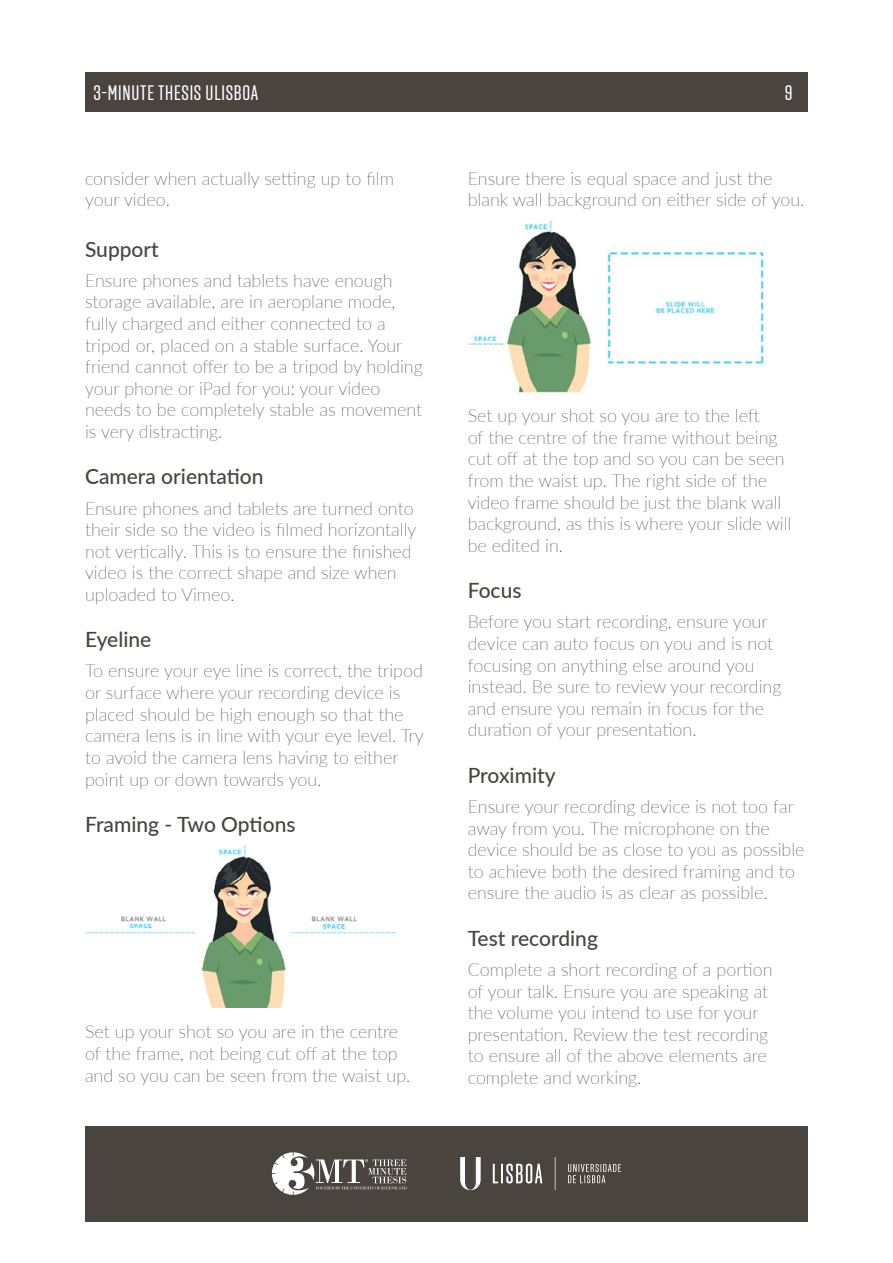
<style>
.page{position:relative;width:893px;height:1263px;background:#fff}
.page>*{position:absolute;margin:0;border:0;box-sizing:border-box;transform-origin:0 0}
.t1{font:500 21px "Lato";color:#4a443e}
.t2{font:21px "Solido Compressed";letter-spacing:.035em;color:#fff}
.t3{font:100 18px/21.6px "Lato";color:#4a443e}
</style>
<div class="page">
<div style="left:85px;top:72px;width:723px;height:40px;background:#4a443e"></div>
<div style="left:85px;top:1125px;width:723px;height:96px;background:#4a443e"></div>
<svg style="left:272px;top:1152px;width:135px;height:43px"></svg>
<svg style="left:460px;top:1157px;width:161px;height:33px"></svg>
<img style="left:468px;top:220px;width:297px;height:173px">
<img style="left:85px;top:845px;width:310px;height:163px">
<p class="t2" style="left:94px;top:81px;width:166px">3-MINUTE THESIS ULISBOA</p>
<p class="t2" style="left:785px;top:81px;width:9px">9</p>
<p class="t3" style="left:85px;top:167px;width:310px">consider when actually setting up to film your video.</p>
<p class="t1" style="left:85px;top:234px;width:75px">Support</p>
<p class="t3" style="left:85px;top:269px;width:339px">Ensure phones and tablets have enough storage available, are in aeroplane mode, fully charged and either connected to a tripod or, placed on a stable surface. Your friend cannot offer to be a tripod by holding your phone or iPad for you: your video needs to be completely stable as movement is very distracting.</p>
<p class="t1" style="left:85px;top:462px;width:180px">Camera orientation</p>
<p class="t3" style="left:85px;top:497px;width:333px">Ensure phones and tablets are turned onto their side so the video is filmed horizontally not vertically. This is to ensure the finished video is the correct shape and size when uploaded to Vimeo.</p>
<p class="t1" style="left:85px;top:625px;width:68px">Eyeline</p>
<p class="t3" style="left:85px;top:660px;width:340px">To ensure your eye line is correct, the tripod or surface where your recording device is placed should be high enough so that the camera lens is in line with your eye level. Try to avoid the camera lens having to either point up or down towards you.</p>
<p class="t1" style="left:85px;top:809px;width:212px">Framing - Two Options</p>
<p class="t3" style="left:85px;top:1021px;width:327px">Set up your shot so you are in the centre of the frame, not being cut off at the top and so you can be seen from the waist up.</p>
<p class="t3" style="left:468px;top:167px;width:338px">Ensure there is equal space and just the blank wall background on either side of you.</p>
<p class="t3" style="left:468px;top:404px;width:325px">Set up your shot so you are to the left<br>of the centre of the frame without being cut off at the top and so you can be seen from the waist up. The right side of the video frame should be just the blank wall background, as this is where your slide will be edited in.</p>
<p class="t1" style="left:468px;top:575px;width:55px">Focus</p>
<p class="t3" style="left:468px;top:611px;width:315px">Before you start recording, ensure your device can auto focus on you and is not focusing on anything else around you instead. Be sure to review your recording and ensure you remain in focus for the duration of your presentation.</p>
<p class="t1" style="left:468px;top:760px;width:89px">Proximity</p>
<p class="t3" style="left:468px;top:795px;width:338px">Ensure your recording device is not too far away from you. The microphone on the device should be as close to you as possible to achieve both the desired framing and to ensure the audio is as clear as possible.</p>
<p class="t1" style="left:468px;top:923px;width:132px">Test recording</p>
<p class="t3" style="left:468px;top:958px;width:306px">Complete a short recording of a portion of your talk. Ensure you are speaking at the volume you intend to use for your presentation. Review the test recording to ensure all of the above elements are complete and working.</p>
</div>
